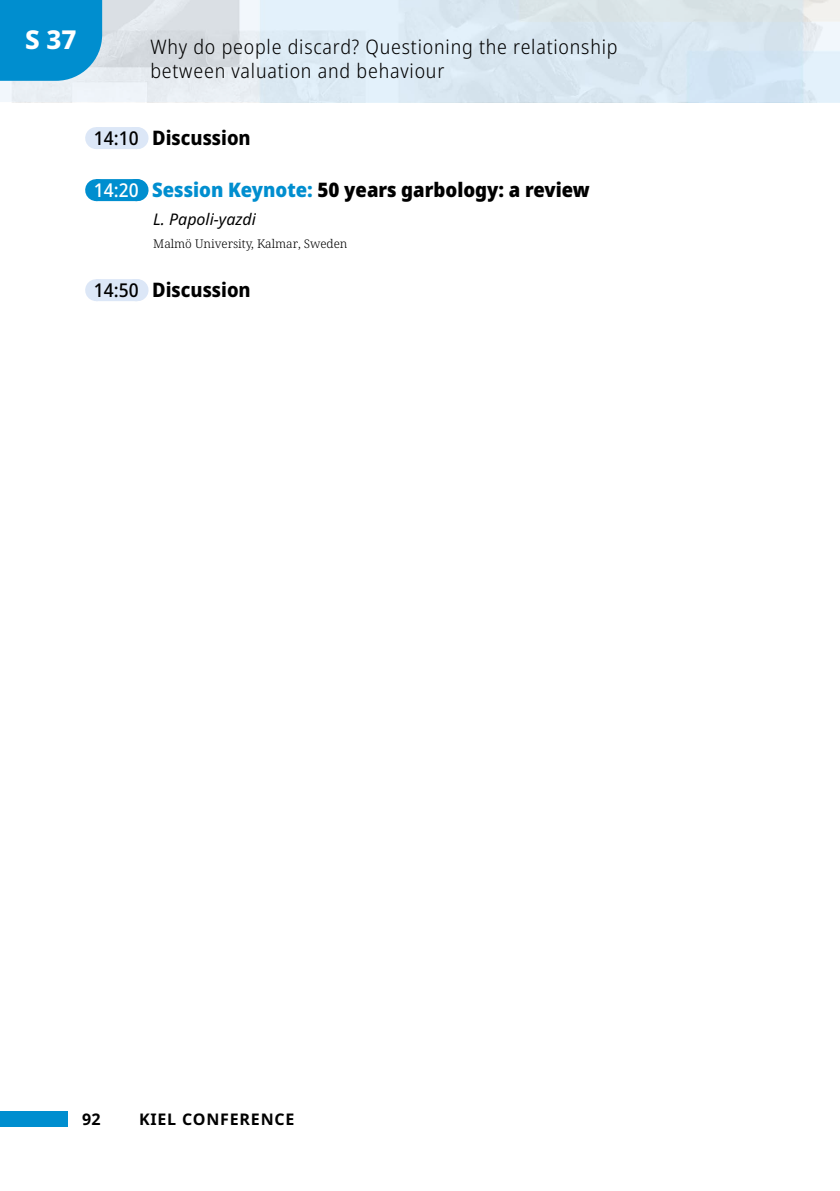
<style>
.page{position:relative;width:840px;height:1191px;background:#fff}
.page>*{position:absolute;margin:0;border:0;box-sizing:border-box;transform-origin:0 0}
.t1{font:800 26px "Noto Sans";color:#fff}
.t2{font:300 semi-condensed 20px/24px "Noto Sans";letter-spacing:.04em;color:#000}
.t3{font:900 semi-condensed 20px "Noto Sans";color:#000}
.t4{font:800 semi-condensed 20px "Noto Sans";color:#000}
.t5{font:700 16px "Noto Sans";letter-spacing:.05em;color:#000}
.t6{font:italic 16px "Noto Sans";color:#000}
.t7{font:300 12px "Noto Serif";color:#000}
.s1{font-weight:500;font-size:19px}
.s2{font-weight:500;font-size:19px;color:#fff}
.s3{color:#008ecf}
</style>
<div class="page">
<div style="left:0;top:1111px;width:68px;height:15px;background:#008ecf"></div>
<svg style="left:0;top:0;width:839px;height:102px;background:#dce7f0"></svg>
<div style="left:0;top:0;width:102px;height:81px;background:#008ecf"></div>
<div style="left:96px;top:127px;width:40px;height:22px;background:#dce7f7"></div>
<svg style="left:136px;top:127px;width:1px;height:22px"></svg>
<div style="left:96px;top:179px;width:40px;height:22px;background:#008ecf"></div>
<svg style="left:116px;top:179px;width:21px;height:22px"></svg>
<div style="left:96px;top:279px;width:40px;height:22px;background:#dce7f7"></div>
<svg style="left:136px;top:279px;width:1px;height:22px"></svg>
<h1 class="t1" style="left:25px;top:20px;width:53px">S 37</h1>
<p class="t2" style="left:150px;top:35px;width:468px">Why do people discard? Questioning the relationship between valuation and behaviour</p>
<p class="t4" style="left:94px;top:123px;width:158px"><span class="s1">14:10</span> Discussion</p>
<p class="t3" style="left:94px;top:175px;width:497px"><span class="s2">14:20</span> <span class="s3">Session Keynote:</span> 50 years garbology: a review</p>
<p class="t6" style="left:153px;top:207px;width:104px">L. Papoli-yazdi</p>
<p class="t7" style="left:153px;top:236px;width:196px">Malmö University, Kalmar, Sweden</p>
<p class="t4" style="left:94px;top:275px;width:158px"><span class="s1">14:50</span> Discussion</p>
<p class="t5" style="left:82px;top:1107px;width:20px">92</p>
<p class="t5" style="left:139px;top:1107px;width:157px">KIEL CONFERENCE</p>
</div>
